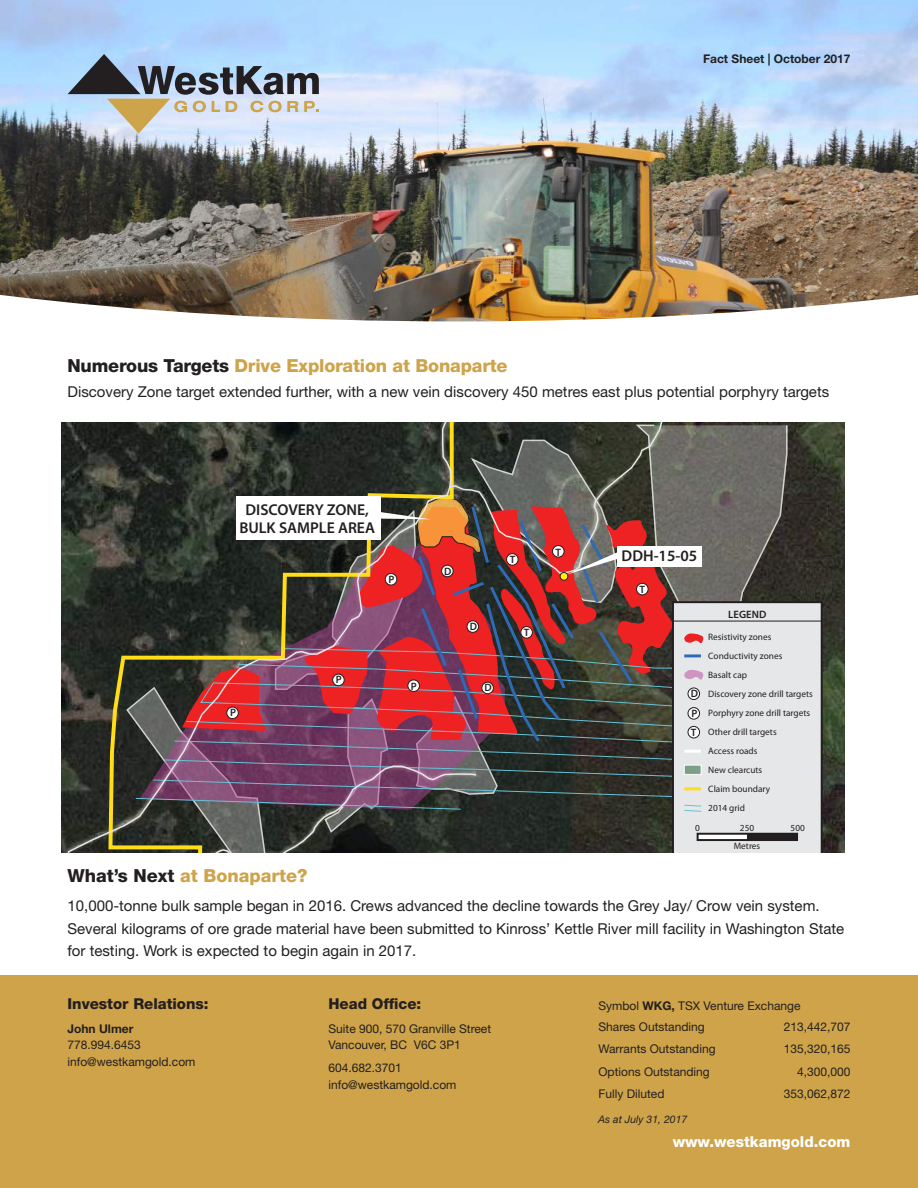
<style>
.page{position:relative;width:918px;height:1188px;background:#fff}
.page>*{position:absolute;margin:0;border:0;box-sizing:border-box;transform-origin:0 0}
.t1{font:800 18px "Helvetica Neue LT Std";letter-spacing:-.01em;color:#cea349}
.t2{font:600 15.75px/17.9px "Myriad Pro";color:#231f20;text-align:center}
.t3{font:15px/22.5px "Helvetica Neue LT Std";color:#231f20}
.t4{font:800 15px "Helvetica Neue LT Std";color:#231f20}
.t5{font:800 15px "Helvetica Neue LT Std";color:#fff}
.t6{font:12px/16.5px "Helvetica Neue LT Std";color:#231f20}
.t7{font:700 12px "Helvetica Neue LT Std";color:#231f20}
.t8{font:600 10.65px/19.2px "Myriad Pro";color:#231f20;text-align:justify}
.t9{font:italic 10.5px "Helvetica Neue LT Std";color:#231f20}
.t10{font:9.3px/19px "Myriad Pro";color:#231f20}
.s1{color:#231f20}
.s2{font-weight:700}
</style>
<div class="page">
<div style="left:0;top:975px;width:918px;height:213px;background:#cea349"></div>
<img style="left:0;top:0;width:918px;height:321px">
<img style="left:62px;top:423px;width:782px;height:430px">
<svg style="left:67px;top:423px;width:28px;height:430px;background:#2e322b"></svg>
<svg style="left:95px;top:423px;width:728px;height:430px;background:#6c5353"></svg>
<div style="left:236px;top:496px;width:145px;height:44px;background:#fff"></div>
<div style="left:617px;top:546px;width:84px;height:20px;background:#fff"></div>
<svg style="left:68px;top:54px;width:251px;height:79px;background:#a6b2be"></svg>
<p class="t7" style="left:703px;top:51px;width:149px">Fact Sheet | October 2017</p>
<p class="t1" style="left:68px;top:355px;width:442px"><span class="s1">Numerous Targets</span> Drive Exploration at Bonaparte</p>
<p class="t3" style="left:68px;top:380px;width:763px">Discovery Zone target extended further, with a new vein discovery 450 metres east plus potential porphyry targets</p>
<p class="t2" style="left:239px;top:500px;width:137px">DISCOVERY ZONE,<br>BULK SAMPLE AREA</p>
<p class="t8" style="left:388px;top:569px;width:7px">P</p>
<p class="t8" style="left:230px;top:703px;width:7px">P</p>
<p class="t8" style="left:336px;top:670px;width:7px">P</p>
<p class="t8" style="left:411px;top:676px;width:7px">P</p>
<p class="t8" style="left:444px;top:561px;width:9px">D</p>
<p class="t8" style="left:510px;top:550px;width:7px">T</p>
<p class="t8" style="left:470px;top:617px;width:9px">D</p>
<p class="t8" style="left:484px;top:678px;width:9px">D</p>
<p class="t8" style="left:524px;top:623px;width:7px">T</p>
<p class="t8" style="left:556px;top:542px;width:7px">T</p>
<p class="t2" style="left:622px;top:547px;width:77px">DDH-15-05</p>
<p class="t8" style="left:640px;top:580px;width:7px">T</p>
<p class="t8" style="left:691px;top:684px;width:9px">D P T</p>
<p class="t8" style="left:728px;top:604px;width:40px">LEGEND</p>
<p class="t10" style="left:708px;top:627px;width:106px">Resistivity zones<br>Conductivity zones<br>Basalt cap<br>Discovery zone drill targets<br>Porphyry zone drill targets<br>Other drill targets<br>Access roads<br>New clearcuts<br>Claim boundary<br>2014 grid</p>
<p class="t10" style="left:695px;top:818px;width:6px">0</p>
<p class="t10" style="left:734px;top:818px;width:28px;line-height:18.1px;text-align:center">250<br>Metres</p>
<p class="t10" style="left:791px;top:818px;width:16px">500</p>
<p class="t1" style="left:68px;top:865px;width:242px"><span class="s1">What’s Next</span> at Bonaparte?</p>
<p class="t3" style="left:68px;top:895px;width:778px">10,000-tonne bulk sample began in 2016. Crews advanced the decline towards the Grey Jay/ Crow vein system.<br>Several kilograms of ore grade material have been submitted to Kinross’ Kettle River mill facility in Washington State for testing. Work is expected to begin again in 2017.</p>
<p class="t4" style="left:68px;top:995px;width:143px">Investor Relations:</p>
<p class="t7" style="left:68px;top:1021px;width:67px">John Ulmer</p>
<p class="t6" style="left:68px;top:1036px;width:130px">778.994.6453 info@westkamgold.com</p>
<p class="t4" style="left:328px;top:995px;width:94px">Head Office:</p>
<p class="t6" style="left:328px;top:1020px;width:164px">Suite 900, 570 Granville Street<br>Vancouver, BC V6C 3P1</p>
<p class="t6" style="left:328px;top:1060px;width:130px">604.682.3701 info@westkamgold.com</p>
<p class="t6" style="left:598px;top:995px;width:204px;line-height:21.3px">Symbol <span class="s2">WKG,</span> TSX Venture Exchange<br>Shares Outstanding</p>
<p class="t6" style="left:784px;top:1018px;width:68px">213,442,707</p>
<p class="t6" style="left:598px;top:1040px;width:119px">Warrants Outstanding</p>
<p class="t6" style="left:784px;top:1040px;width:68px">135,320,165</p>
<p class="t6" style="left:598px;top:1063px;width:113px">Options Outstanding</p>
<p class="t6" style="left:797px;top:1063px;width:55px">4,300,000</p>
<p class="t6" style="left:598px;top:1085px;width:68px">Fully Diluted</p>
<p class="t6" style="left:784px;top:1085px;width:68px">353,062,872</p>
<p class="t9" style="left:598px;top:1113px;width:91px">As at July 31, 2017</p>
<p class="t5" style="left:673px;top:1133px;width:179px">www.westkamgold.com</p>
</div>
